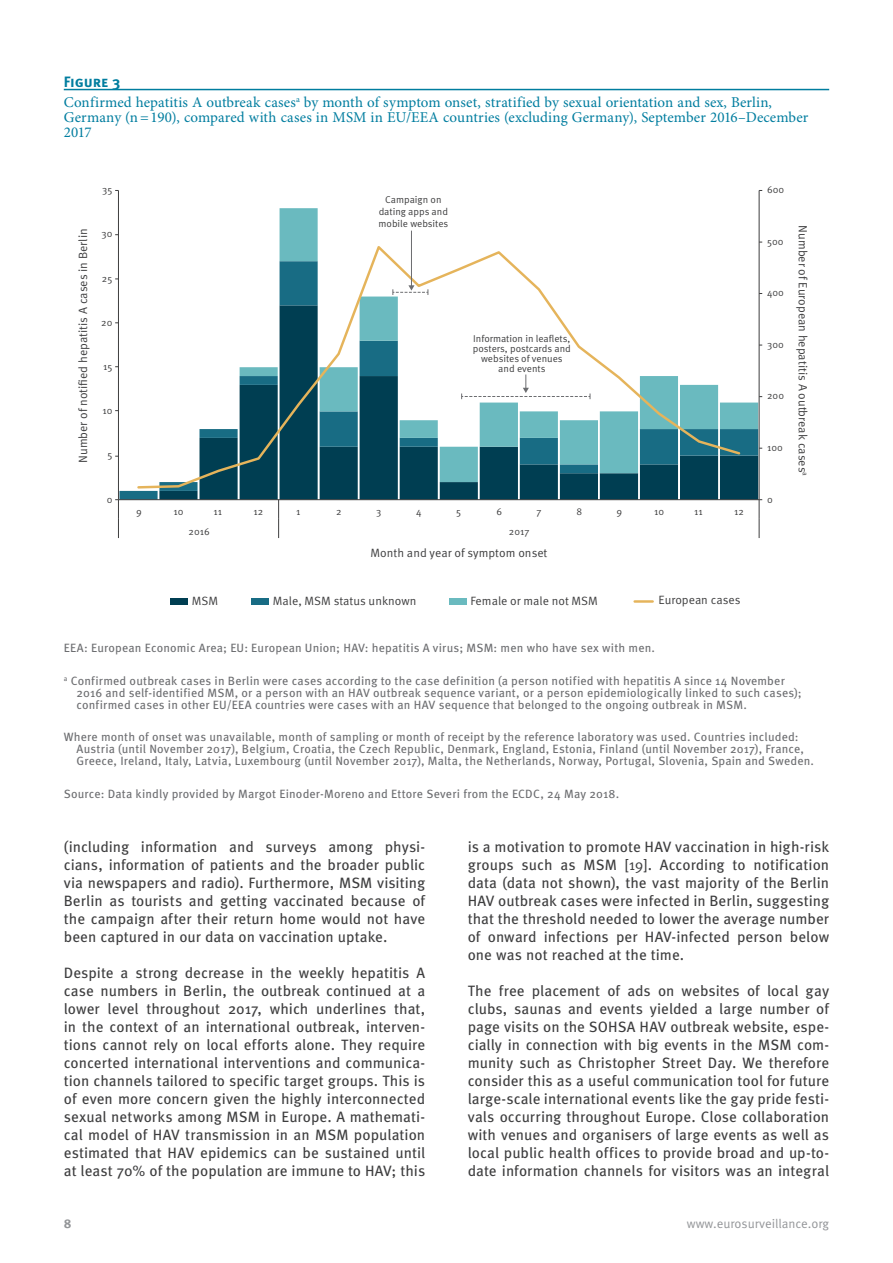
<style>
.page{position:relative;width:893px;height:1263px;background:#fff}
.page>*{position:absolute;margin:0;border:0;box-sizing:border-box;transform-origin:0 0}
.t1{font:15px/18px "Meta Pro";color:#3e3e3f;text-align:justify}
.t2{font:15px/15px "Minion Pro";letter-spacing:.005em;color:#007d9f}
.t3{font:700 15px "Meta Pro";letter-spacing:-.005em;color:#007d9f}
.t4{font:12.75px "Meta Pro";color:#939598}
.t5{font:700 12.75px "Meta Pro";color:#939598}
.t6{font:12px/12px "Meta Pro";letter-spacing:.015em;color:#6c6d70}
.t7{font:12px "Meta Pro";color:#3e3e3f}
.t8{font:9.9px/9.9px "Meta Pro";color:#3e3e3f;text-align:center}
.s1{font-style:inherit}
</style>
<div class="page">
<hr style="left:64px;top:89px;width:765px;height:1px;background:#007d9f">
<svg style="left:119px;top:482px;width:639px;height:17px;background:#134e61"></svg>
<svg style="left:279px;top:208px;width:479px;height:274px"></svg>
<hr style="left:759px;top:190px;width:1px;height:310px;background:#3e3e3f">
<hr style="left:118px;top:190px;width:1px;height:310px;background:#3e3e3f">
<hr style="left:118px;top:499px;width:641px;height:1px;background:#3e3e3f">
<svg style="left:278px;top:500px;width:1px;height:38px"></svg>
<svg style="left:759px;top:499px;width:3px;height:39px"></svg>
<svg style="left:136px;top:243px;width:606px;height:247px"></svg>
<div style="left:170px;top:598px;width:18px;height:7px;background:#003e52"></div>
<div style="left:251px;top:598px;width:18px;height:7px;background:#186c84"></div>
<div style="left:449px;top:598px;width:17px;height:7px;background:#6ababf"></div>
<hr style="left:635px;top:600px;width:18px;height:3px;background:#e5b45b">
<hr style="left:411px;top:231px;width:1px;height:55px;background:#6c6d70">
<svg style="left:392px;top:285px;width:37px;height:10px"></svg>
<svg style="left:461px;top:374px;width:130px;height:25px"></svg>
<svg style="left:115px;top:499px;width:4px;height:39px"></svg>
<p class="t3" style="left:64px;top:72px;width:58px">Figure 3</p>
<p class="t2" style="left:64px;top:95px;width:746px">Confirmed hepatitis A outbreak cases<sup>a</sup> by month of symptom onset, stratified by sexual orientation and sex, Berlin,<br>Germany (n=190), compared with cases in MSM in EU/EEA countries (excluding Germany), September 2016–December<br>2017</p>
<p class="t8" style="left:102px;top:185px;width:12px">35</p>
<p class="t7" style="left:76px;top:463px;width:236px;rotate:-90deg">Number of notified hepatitis A cases in Berlin</p>
<p class="t8" style="left:101px;top:229px;width:12px">30</p>
<p class="t8" style="left:102px;top:274px;width:12px">25</p>
<p class="t8" style="left:101px;top:318px;width:13px">20</p>
<p class="t8" style="left:103px;top:362px;width:11px">15</p>
<p class="t8" style="left:102px;top:406px;width:12px">10</p>
<p class="t8" style="left:107px;top:450px;width:6px">5</p>
<p class="t8" style="left:107px;top:494px;width:7px">0</p>
<p class="t8" style="left:378px;top:194px;width:71px;line-height:11.9px">Campaign on dating apps and mobile websites</p>
<p class="t8" style="left:473px;top:334px;width:100px">Information in leaflets, posters, postcards and websites of venues and events</p>
<p class="t8" style="left:136px;top:507px;width:7px">9</p>
<p class="t8" style="left:174px;top:507px;width:12px">10</p>
<p class="t8" style="left:214px;top:507px;width:10px">11</p>
<p class="t8" style="left:254px;top:507px;width:11px">12</p>
<p class="t8" style="left:296px;top:507px;width:6px">1</p>
<p class="t8" style="left:336px;top:507px;width:7px">2</p>
<p class="t8" style="left:376px;top:507px;width:7px">3</p>
<p class="t8" style="left:416px;top:507px;width:7px">4</p>
<p class="t8" style="left:456px;top:507px;width:6px">5</p>
<p class="t8" style="left:496px;top:507px;width:7px">6</p>
<p class="t8" style="left:536px;top:507px;width:7px">7</p>
<p class="t8" style="left:576px;top:507px;width:7px">8</p>
<p class="t8" style="left:616px;top:507px;width:7px">9</p>
<p class="t8" style="left:654px;top:507px;width:12px">10</p>
<p class="t8" style="left:694px;top:507px;width:10px">11</p>
<p class="t8" style="left:734px;top:507px;width:11px">12</p>
<p class="t8" style="left:189px;top:526px;width:23px">2016</p>
<p class="t8" style="left:509px;top:526px;width:22px">2017</p>
<p class="t7" style="left:370px;top:545px;width:178px">Month and year of symptom onset</p>
<p class="t7" style="left:192px;top:593px;width:28px">MSM</p>
<p class="t7" style="left:273px;top:593px;width:145px">Male, MSM status unknown</p>
<p class="t7" style="left:470px;top:593px;width:129px">Female or male not MSM</p>
<p class="t7" style="left:659px;top:593px;width:83px">European cases</p>
<p class="t8" style="left:767px;top:185px;width:19px">600</p>
<p class="t8" style="left:767px;top:237px;width:18px">500</p>
<p class="t8" style="left:767px;top:288px;width:18px">400</p>
<p class="t8" style="left:767px;top:340px;width:18px">300</p>
<p class="t8" style="left:767px;top:391px;width:18px">200</p>
<p class="t8" style="left:767px;top:443px;width:17px">100</p>
<p class="t8" style="left:767px;top:494px;width:7px">0</p>
<p class="t7" style="left:811px;top:225px;width:252px;rotate:90deg">Number of European hepatitis A outbreak cases<sup>a</sup></p>
<p class="t6" style="left:64px;top:642px;width:593px">EEA: European Economic Area; EU: European Union; HAV: hepatitis A virus; MSM: men who have sex with men.</p>
<p class="t6" style="left:77px;top:675px;width:727px;text-indent:-13px"><sup>a</sup> Confirmed outbreak cases in Berlin were cases according to the case definition (a person notified with hepatitis A since 14 November<br>2016 and self-identified MSM, or a person with an HAV outbreak sequence variant, or a person epidemiologically linked to such cases); confirmed cases in other EU/EEA countries were cases with an HAV sequence that belonged to the ongoing outbreak in MSM.</p>
<p class="t6" style="left:77px;top:731px;width:739px;text-indent:-13px">Where month of onset was unavailable, month of sampling or month of receipt by the reference laboratory was used. Countries included:<br>Austria (until November 2017), Belgium, Croatia, the Czech Republic, Denmark, England, Estonia, Finland (until November 2017), France,<br>Greece, Ireland, Italy, Latvia, Luxembourg (until November 2017), Malta, the Netherlands, Norway, Portugal, Slovenia, Spain and Sweden.</p>
<p class="t6" style="left:64px;top:788px;width:557px">Source: Data kindly provided by Margot Einoder-Moreno and Ettore Severi from the ECDC, 24 May 2018.</p>
<p class="t1" style="left:64px;top:838px;width:363px">(including information and surveys among physi&shy;cians, information of patients and the broader public via newspapers and radio). Furthermore, MSM visiting Berlin as tourists and getting vaccinated because of the campaign after their return home would not have been captured in our data on vaccination uptake.</p>
<p class="t1" style="left:64px;top:964px;width:363px">Despite a strong decrease in the weekly hepatitis A case numbers in Berlin, the outbreak continued at a lower level throughout 2017, which underlines that, in the context of an international outbreak, interven&shy;tions cannot rely on local efforts alone. They require concerted international interventions and communica&shy;tion channels tailored to specific target groups. This is of even more concern given the highly interconnected sexual networks among MSM in Europe. A mathemati&shy;cal model of HAV transmission in an MSM population estimated that HAV epidemics can be sustained until at least 70% of the population are immune to HAV; this</p>
<p class="t1" style="left:468px;top:838px;width:363px">is a motivation to promote HAV vaccination in high-risk groups such as MSM [<span class="s1">19</span>]. According to notification data (data not shown), the vast majority of the Berlin HAV outbreak cases were infected in Berlin, suggesting that the threshold needed to lower the average number of onward infections per HAV-infected person below one was not reached at the time.</p>
<p class="t1" style="left:468px;top:982px;width:363px">The free placement of ads on websites of local gay clubs, saunas and events yielded a large number of page visits on the SOHSA HAV outbreak website, espe&shy;cially in connection with big events in the MSM com&shy;munity such as Christopher Street Day. We therefore consider this as a useful communication tool for future large-scale international events like the gay pride festi&shy;vals occurring throughout Europe. Close collaboration with venues and organisers of large events as well as local public health offices to provide broad and up-to&shy;date information channels for visitors was an integral</p>
<p class="t5" style="left:64px;top:1215px;width:9px">8</p>
<p class="t4" style="left:687px;top:1215px;width:144px">www.eurosurveillance.org</p>
</div>
